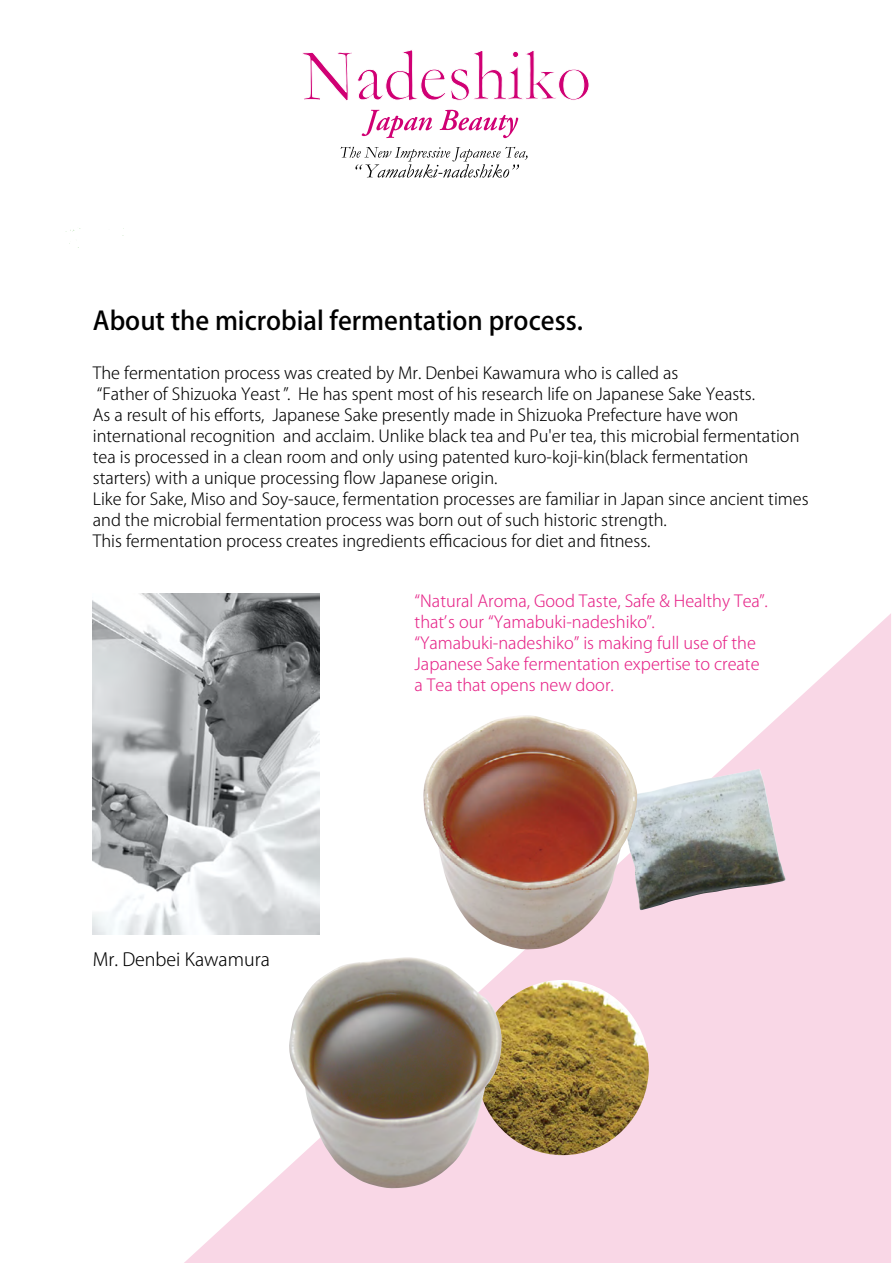
<style>
.page{position:relative;width:893px;height:1263px;background:#fff}
.page>*{position:absolute;margin:0;border:0;box-sizing:border-box;transform-origin:0 0}
.t1{font:500 25.5px "Koz Go Pr 6 N";color:#000}
.t2{font:300 18px "Koz Go Pr 6 N";color:#000}
.t3{font:300 16.5px/21px "Koz Go Pr 6 N";color:#000}
.t4{font:300 16.5px/21px "Koz Go Pr 6 N";color:#e62488}
</style>
<div class="page">
<svg style="left:184px;top:613px;width:707px;height:650px;fill:#f9d7e6"></svg>
<img style="left:638px;top:769px;width:148px;height:141px">
<img style="left:502px;top:980px;width:147px;height:175px">
<img style="left:93px;top:594px;width:227px;height:340px">
<img style="left:289px;top:957px;width:213px;height:232px">
<img style="left:423px;top:715px;width:215px;height:235px">
<svg style="left:302px;top:50px;width:287px;height:128px"></svg>
<h1 class="t1" style="left:93px;top:306px;width:492px">About the microbial fermentation process.</h1>
<p class="t3" style="left:298px;top:362px;width:458px;text-indent:-205px">The fermentation process was created by Mr. Denbei Kawamura who is called as<br>He has spent most of his research life on Japanese Sake Yeasts.</p>
<p class="t3" style="left:272px;top:383px;width:467px;text-indent:-176px">“Father of Shizuoka Yeast .”<br>Japanese Sake presently made in Shizuoka Prefecture have won</p>
<p class="t3" style="left:93px;top:404px;width:173px">As a result of his efforts,</p>
<p class="t3" style="left:283px;top:425px;width:518px">and acclaim. Unlike black tea and Pu'er tea, this microbial fermentation</p>
<p class="t3" style="left:93px;top:425px;width:717px">international recognition<br>tea is processed in a clean room and only using patented kuro-koji-kin(black fermentation starters) with a unique processing flow Japanese origin.<br>Like for Sake, Miso and Soy-sauce, fermentation processes are familiar in Japan since ancient times and the microbial fermentation process was born out of such historic strength.<br>This fermentation process creates ingredients efficacious for diet and fitness.</p>
<p class="t2" style="left:93px;top:949px;width:178px">Mr. Denbei Kawamura</p>
<p class="t4" style="left:415px;top:590px;width:355px">“Natural Aroma, Good Taste, Safe &amp; Healthy Tea .“ that s’ our “Yamabuki-nadeshiko .“ “Yamabuki-nadeshiko” is making full use of the Japanese Sake fermentation expertise to create a Tea that opens new door.</p>
</div>
